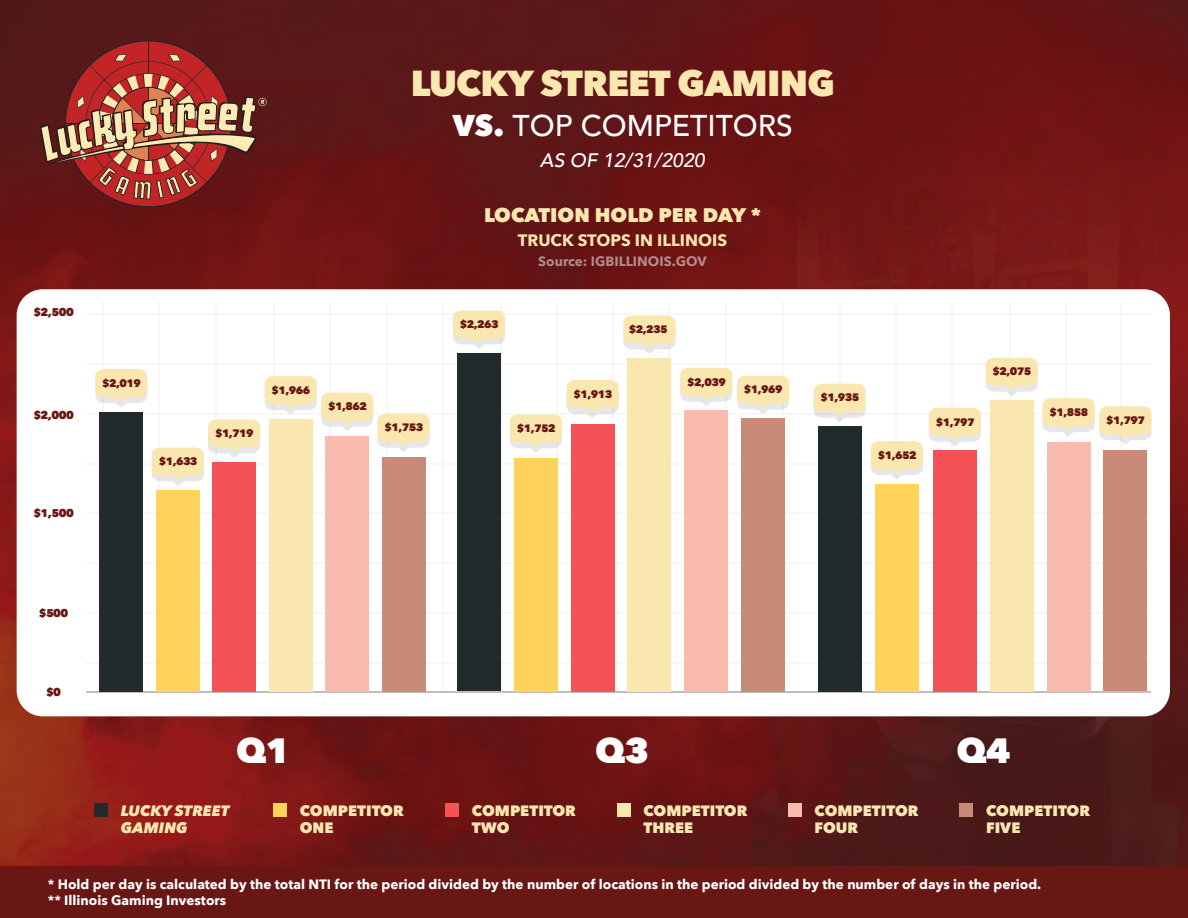
<style>
.page{position:relative;width:1188px;height:918px;background:#fff}
.page>*{position:absolute;margin:0;border:0;box-sizing:border-box;transform-origin:0 0}
.t1{font:800 36px "Avenir Next";letter-spacing:-.02em;color:#fae7af}
.t2{font:800 34.95px "Avenir Next";color:#fff}
.t3{font:500 30px "Avenir";color:#fff}
.t4{font:800 19.65px "Avenir Next";color:#fae7af}
.t5{font:italic 500 19.5px "Avenir";color:#fff}
.t6{font:700 16.5px "Avenir Next";color:#fae7af}
.t7{font:800 15px/16.5px "Avenir Next";color:#fae7af}
.t8{font:italic 800 15px/16.5px "Avenir Next";color:#fae7af}
.t9{font:700 13.5px/16.2px "Avenir Next";color:#fff}
.t10{font:800 11.25px "Avenir Next";letter-spacing:-.05em;color:#681714}
.t11{font:800 10.8px "Avenir Next";letter-spacing:-.05em;color:#681714}
.s1{font-family:"Avenir Next";font-weight:800}
</style>
<div class="page">
<img style="left:0;top:0;width:669px;height:866px">
<img style="left:669px;top:0;width:519px;height:866px">
<div style="left:17px;top:289px;width:1153px;height:427px;background:#fff;border-radius:26px"></div>
<hr style="left:86px;top:313px;width:1065px;height:2px;background:#b2afb1">
<hr style="left:86px;top:363px;width:1065px;height:2px;background:#b2afb1">
<hr style="left:86px;top:413px;width:1065px;height:2px;background:#b2afb1">
<hr style="left:86px;top:463px;width:1065px;height:1px;background:#b2afb1">
<hr style="left:86px;top:512px;width:1065px;height:2px;background:#b2afb1">
<hr style="left:86px;top:562px;width:1065px;height:2px;background:#b2afb1">
<hr style="left:86px;top:612px;width:1065px;height:2px;background:#b2afb1">
<hr style="left:86px;top:662px;width:1065px;height:1px;background:#b2afb1">
<hr style="left:102px;top:302px;width:2px;height:389px;background:#b2afb1">
<hr style="left:158px;top:302px;width:2px;height:389px;background:#b2afb1">
<hr style="left:215px;top:302px;width:2px;height:389px;background:#b2afb1">
<hr style="left:273px;top:302px;width:1px;height:389px;background:#b2afb1">
<hr style="left:329px;top:302px;width:2px;height:389px;background:#b2afb1">
<hr style="left:386px;top:302px;width:1px;height:389px;background:#b2afb1">
<hr style="left:443px;top:302px;width:1px;height:389px;background:#b2afb1">
<hr style="left:500px;top:302px;width:2px;height:389px;background:#b2afb1">
<hr style="left:556px;top:302px;width:2px;height:389px;background:#b2afb1">
<hr style="left:612px;top:302px;width:2px;height:389px;background:#b2afb1">
<hr style="left:669px;top:302px;width:1px;height:389px;background:#b2afb1">
<hr style="left:725px;top:302px;width:2px;height:389px;background:#b2afb1">
<hr style="left:782px;top:302px;width:2px;height:389px;background:#b2afb1">
<hr style="left:839px;top:302px;width:2px;height:389px;background:#b2afb1">
<hr style="left:896px;top:302px;width:1px;height:389px;background:#b2afb1">
<hr style="left:952px;top:302px;width:1px;height:389px;background:#b2afb1">
<hr style="left:1009px;top:302px;width:2px;height:389px;background:#b2afb1">
<hr style="left:1065px;top:303px;width:1px;height:390px;background:#b2afb1">
<hr style="left:1121px;top:303px;width:1px;height:390px;background:#b2afb1">
<hr style="left:86px;top:691px;width:1065px;height:2px;background:#b2afb1">
<div style="left:0;top:866px;width:1188px;height:52px;background:#681714"></div>
<svg style="left:40px;top:40px;width:227px;height:195px;background:#8e3c34"></svg>
<div style="left:99px;top:412px;width:44px;height:279px;background:#232a2b"></div>
<div style="left:156px;top:490px;width:44px;height:201px;background:#ffd25a"></div>
<div style="left:212px;top:462px;width:44px;height:229px;background:#f45255"></div>
<div style="left:325px;top:436px;width:44px;height:255px;background:#f8bbad"></div>
<div style="left:382px;top:457px;width:43px;height:234px;background:#c98b78"></div>
<div style="left:741px;top:418px;width:44px;height:273px;background:#c98b78"></div>
<div style="left:1104px;top:450px;width:43px;height:241px;background:#c98b78"></div>
<div style="left:684px;top:410px;width:44px;height:281px;background:#f8bbad"></div>
<div style="left:1047px;top:442px;width:43px;height:249px;background:#f8bbad"></div>
<div style="left:269px;top:419px;width:44px;height:272px;background:#fae7af"></div>
<div style="left:628px;top:358px;width:43px;height:333px;background:#fae7af"></div>
<div style="left:990px;top:400px;width:44px;height:291px;background:#fae7af"></div>
<div style="left:571px;top:424px;width:44px;height:267px;background:#f45255"></div>
<div style="left:933px;top:450px;width:44px;height:241px;background:#f45255"></div>
<div style="left:514px;top:458px;width:44px;height:233px;background:#ffd25a"></div>
<div style="left:875px;top:484px;width:44px;height:207px;background:#ffd25a"></div>
<div style="left:457px;top:354px;width:44px;height:337px;background:#232a2b"></div>
<div style="left:818px;top:426px;width:43px;height:265px;background:#232a2b"></div>
<svg style="left:453px;top:311px;width:52px;height:38px;background:#f7e9c1"></svg>
<svg style="left:510px;top:380px;width:109px;height:73px"></svg>
<svg style="left:623px;top:316px;width:53px;height:38px;background:#f7eac3"></svg>
<svg style="left:680px;top:368px;width:109px;height:46px"></svg>
<svg style="left:813px;top:384px;width:53px;height:38px;background:#f7e9c2"></svg>
<svg style="left:871px;top:441px;width:52px;height:39px;background:#f7eac2"></svg>
<svg style="left:929px;top:358px;width:222px;height:88px"></svg>
<svg style="left:95px;top:369px;width:335px;height:117px"></svg>
<div style="left:94px;top:803px;width:14px;height:14px;background:#232a2b"></div>
<div style="left:273px;top:803px;width:14px;height:14px;background:#ffd25a"></div>
<div style="left:445px;top:803px;width:14px;height:14px;background:#f45255"></div>
<div style="left:617px;top:803px;width:14px;height:14px;background:#fae7af"></div>
<div style="left:788px;top:803px;width:14px;height:14px;background:#f8bbad"></div>
<div style="left:959px;top:803px;width:14px;height:14px;background:#c98b78"></div>
<p class="t10" style="left:33px;top:305px;width:42px">$2,500</p>
<p class="t10" style="left:33px;top:409px;width:42px">$2,000</p>
<p class="t10" style="left:33px;top:506px;width:42px">$1,500</p>
<h1 class="t1" style="left:411px;top:61px;width:426px">LUCKY STREET GAMING</h1>
<h3 class="t3" style="left:453px;top:99px;width:342px"><span class="s1">VS.</span> TOP COMPETITORS</h3>
<h3 class="t5" style="left:540px;top:149px;width:166px">AS OF 12/31/2020</h3>
<h3 class="t4" style="left:484px;top:203px;width:279px">LOCATION HOLD PER DAY *</h3>
<p class="t6" style="left:518px;top:226px;width:211px">TRUCK STOPS IN ILLINOIS</p>
<p class="t9" style="left:538px;top:253px;width:170px">Source: IGBILLINOIS.GOV</p>
<p class="t11" style="left:102px;top:376px;width:40px">$2,019</p>
<p class="t11" style="left:159px;top:455px;width:40px">$1,633</p>
<p class="t11" style="left:215px;top:427px;width:40px">$1,719</p>
<p class="t11" style="left:272px;top:383px;width:40px">$1,966</p>
<p class="t11" style="left:328px;top:400px;width:40px">$1,862</p>
<p class="t11" style="left:384px;top:421px;width:40px">$1,753</p>
<p class="t11" style="left:460px;top:318px;width:40px">$2,263</p>
<p class="t11" style="left:629px;top:323px;width:40px">$2,235</p>
<p class="t11" style="left:517px;top:422px;width:40px">$1,752</p>
<p class="t11" style="left:574px;top:387px;width:40px">$1,913</p>
<p class="t11" style="left:687px;top:375px;width:40px">$2,039</p>
<p class="t11" style="left:744px;top:383px;width:40px">$1,969</p>
<p class="t11" style="left:820px;top:391px;width:40px">$1,935</p>
<p class="t11" style="left:878px;top:448px;width:40px">$1,652</p>
<p class="t11" style="left:936px;top:415px;width:40px">$1,797</p>
<p class="t11" style="left:993px;top:365px;width:40px">$2,075</p>
<p class="t11" style="left:1049px;top:405px;width:40px">$1,858</p>
<p class="t11" style="left:1106px;top:414px;width:40px">$1,797</p>
<p class="t10" style="left:39px;top:606px;width:31px">$500</p>
<p class="t10" style="left:46px;top:685px;width:17px">$0</p>
<h2 class="t2" style="left:236px;top:729px;width:55px">Q1</h2>
<h2 class="t2" style="left:595px;top:729px;width:55px">Q3</h2>
<h2 class="t2" style="left:957px;top:729px;width:55px">Q4</h2>
<p class="t8" style="left:121px;top:803px;width:110px">LUCKY STREET<br>GAMING</p>
<p class="t7" style="left:300px;top:803px;width:106px">COMPETITOR<br>ONE</p>
<p class="t7" style="left:472px;top:803px;width:106px">COMPETITOR<br>TWO</p>
<p class="t7" style="left:643px;top:803px;width:106px">COMPETITOR<br>THREE</p>
<p class="t7" style="left:814px;top:803px;width:106px">COMPETITOR<br>FOUR</p>
<p class="t7" style="left:986px;top:803px;width:106px">COMPETITOR<br>FIVE</p>
<p class="t9" style="left:48px;top:876px;width:995px">* Hold per day is calculated by the total NTI for the period divided by the number of locations in the period divided by the number of days in the period. ** Illinois Gaming Investors</p>
</div>
